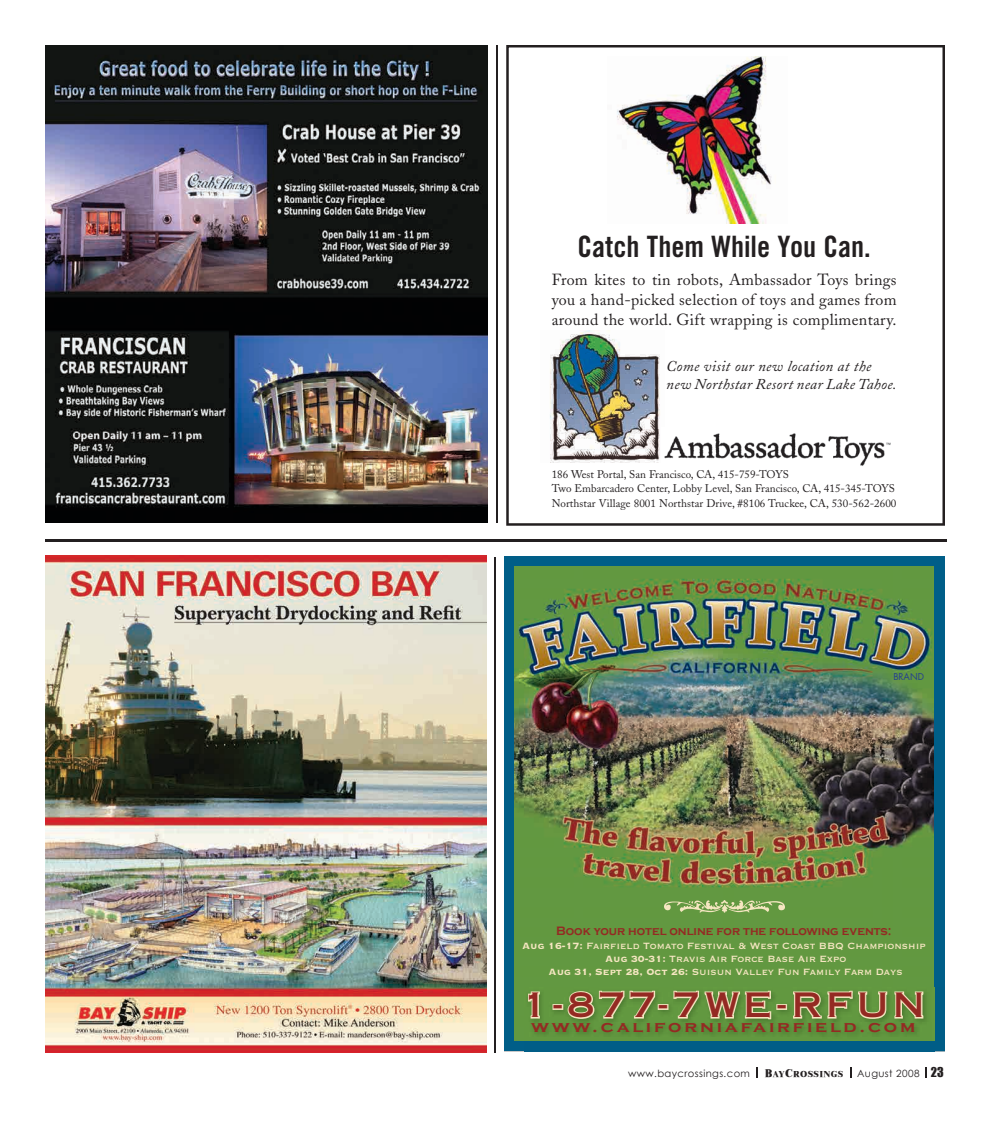
<style>
.page{position:relative;width:990px;height:1125px;background:#fff}
.page>*{position:absolute;margin:0;border:0;box-sizing:border-box;transform-origin:0 0}
.t1{font:33.75px "Copperplate Gothic Std 31 AB";letter-spacing:.13em;color:#942a23}
.t2{font:29.5px "Trade Gothic Bold Cond Twenty";color:#231f20}
.t3{font:700 16.25px "Copperplate Gothic";letter-spacing:.15em;color:#942a23;scale:1.15 1}
.t4{font:16px/19.9px "Adobe Caslon";letter-spacing:.02em;color:#231f20;text-align:justify}
.t5{font:italic 15px/18.6px "Adobe Caslon";letter-spacing:.02em;color:#231f20}
.t6{font:700 12.5px "Copperplate Gothic";color:#942a23;scale:.95 1}
.t7{font:11.88px/13.1px "Copperplate Gothic Std 31 BC";color:#f5e6c1;text-align:center;scale:.95 1}
.t8{font:11px/14.8px "Adobe Caslon";color:#231f20}
.t9{font:10px "Century Gothic";letter-spacing:.04em;color:#231f20}
.t10{font:9.25px "Futura";color:#25408f}
.t11{font:800 8.75px "Times New Roman";letter-spacing:.04em;color:#231f20}
.s1{font-family:"Copperplate Gothic Std 33 BC"}
.s2{font-size:11.25px}
.s3{font-family:"Impact";font-size:12.5px}
</style>
<div class="page">
<hr style="left:45px;top:539px;width:901px;height:3px;background:#231f20">
<hr style="left:497px;top:45px;width:1px;height:478px;background:#231f20">
<hr style="left:494px;top:557px;width:2px;height:496px;background:#231f20">
<img style="left:45px;top:45px;width:442px;height:477px">
<img style="left:46px;top:555px;width:441px;height:497px">
<svg style="left:506px;top:45px;width:439px;height:481px"></svg>
<img style="left:514px;top:566px;width:421px;height:475px">
<div style="left:504px;top:556px;width:441px;height:10px;background:#005e88"></div>
<div style="left:504px;top:1041px;width:441px;height:10px;background:#005e88"></div>
<div style="left:935px;top:556px;width:10px;height:495px;background:#005e88"></div>
<div style="left:504px;top:556px;width:10px;height:495px;background:#005e88"></div>
<img style="left:525px;top:987px;width:410px;height:54px">
<svg style="left:528px;top:991px;width:12px;height:28px"></svg>
<svg style="left:553px;top:991px;width:71px;height:28px;background:#91ad6a"></svg>
<svg style="left:630px;top:991px;width:69px;height:28px;background:#8aaa64"></svg>
<svg style="left:705px;top:991px;width:82px;height:28px;background:#98b070"></svg>
<svg style="left:793px;top:991px;width:94px;height:28px;background:#97af6f"></svg>
<svg style="left:894px;top:991px;width:29px;height:28px"></svg>
<div style="left:664px;top:900px;width:121px;height:13px;background:#629841"></div>
<h2 class="t2" style="left:577px;top:228px;width:295px">Catch Them While You Can.</h2>
<h3 class="t4" style="left:552px;top:270px;width:346px">From kites to tin robots, Ambassador Toys brings you a hand-picked selection of toys and games from around the world. Gift wrapping is complimentary.</h3>
<h3 class="t5" style="left:666px;top:357px;width:232px">Come visit our new location at the new Northstar Resort near Lake Tahoe.</h3>
<p class="t8" style="left:552px;top:467px;width:346px">186 West Portal, San Francisco, CA, 415-759-TOYS<br>Two Embarcadero Center, Lobby Level, San Francisco, CA, 415-345-TOYS<br>Northstar Village 8001 Northstar Drive, #8106 Truckee, CA, 530-562-2600</p>
<p class="t10" style="left:893px;top:670px;width:32px">BRAND</p>
<p class="t6" style="left:556px;top:923px;width:355px">Book your hotel online for the following events:</p>
<p class="t7" style="left:522px;top:939px;width:426px"><span class="s1">Aug 16-17:</span> Fairfield Tomato Festival &amp; West Coast BBQ Championship<br><span class="s1">Aug 30-31:</span> Travis Air Force Base Air Expo<br><span class="s1">Aug 31, Sept 28, Oct 26:</span> Suisun Valley Fun Family Farm Days</p>
<h1 class="t1" style="left:522px;top:985px;width:405px">1-877-7WE-RFUN</h1>
<h3 class="t3" style="left:531px;top:1018px;width:336px">www.californiafairfield.com</h3>
<p class="t9" style="left:628px;top:1066px;width:123px">www.baycrossings.com</p>
<p class="t11" style="left:765px;top:1069px;width:80px"><span class="s2">B</span>AY<span class="s2">C</span>ROSSINGS</p>
<p class="t9" style="left:857px;top:1066px;width:88px">August 2008 <span class="s3">23</span></p>
</div>
